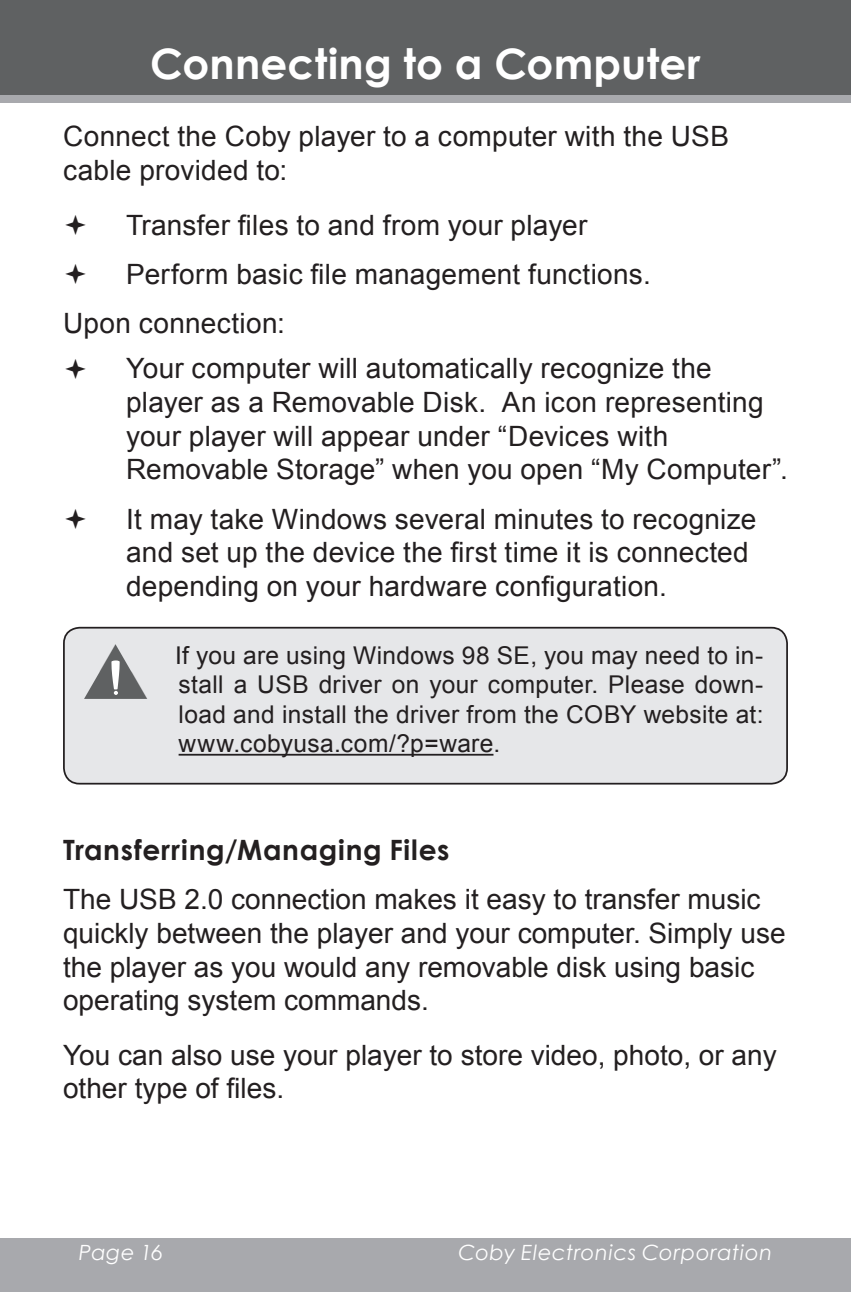
<style>
.page{position:relative;width:851px;height:1292px;background:#fff}
.page>*{position:absolute;margin:0;border:0;box-sizing:border-box;transform-origin:0 0}
.t1{font:700 42px "Century Gothic";letter-spacing:.005em;color:#fff}
.t2{font:28px/33.6px "Arial";letter-spacing:.005em;color:#231f20}
.t3{font:700 28px "Century Gothic";letter-spacing:.03em;color:#231f20}
.t4{font:24.5px/29.4px "Arial";letter-spacing:.015em;color:#231f20;text-align:justify}
.t5{font:italic 21px "Century Gothic";letter-spacing:.03em;color:#fff}
</style>
<div class="page">
<div style="left:0;top:1237px;width:850px;height:55px;background:#a8a9ad"></div>
<div style="left:0;top:94px;width:850px;height:9px;background:#a8a9ad"></div>
<div style="left:0;top:0;width:850px;height:94px;background:#5f6162"></div>
<hr style="left:850px;top:1237px;width:1px;height:55px;background:#a8a9ad">
<hr style="left:850px;top:0;width:1px;height:94px;background:#5f6162">
<div style="left:64px;top:627px;width:723px;height:156px;background:#e6e7e9;border-radius:16px"></div>
<hr style="left:178px;top:754px;width:315px;height:1px;background:#231f20">
<svg style="left:84px;top:644px;width:63px;height:55px"></svg>
<div style="left:63px;top:627px;width:725px;height:157px;border:2px solid #231f20;border-radius:16px"></div>
<h1 class="t1" style="left:150px;top:32px;width:552px">Connecting to a Computer</h1>
<p class="t2" style="left:63px;top:120px;width:667px">Connect the Coby player to a computer with the USB cable provided to:</p>
<p class="t2" style="left:126px;top:208px;width:463px">Transfer files to and from your player</p>
<p class="t2" style="left:126px;top:258px;width:526px">Perform basic file management functions.</p>
<p class="t2" style="left:63px;top:307px;width:223px">Upon connection:</p>
<p class="t2" style="left:126px;top:352px;width:663px">Your computer will automatically recognize the player as a Removable Disk. An icon representing your player will appear under “Devices with Removable Storage” when you open “My Computer”.</p>
<p class="t2" style="left:126px;top:502px;width:631px">It may take Windows several minutes to recognize and set up the device the first time it is connected depending on your hardware configuration.</p>
<p class="t4" style="left:175px;top:641px;width:590px">If you are using Windows 98 SE, you may need to in&shy;stall a USB driver on your computer. Please down&shy;load and install the driver from the COBY website at: www.cobyusa.com/?p=ware.</p>
<p class="t3" style="left:63px;top:828px;width:388px">Transferring/Managing Files</p>
<p class="t2" style="left:63px;top:883px;width:724px">The USB 2.0 connection makes it easy to transfer music quickly between the player and your computer. Simply use the player as you would any removable disk using basic operating system commands.</p>
<p class="t2" style="left:63px;top:1038px;width:715px">You can also use your player to store video, photo, or any other type of files.</p>
<p class="t5" style="left:79px;top:1238px;width:84px">Page 16</p>
<p class="t5" style="left:458px;top:1238px;width:315px">Coby Electronics Corporation</p>
</div>
